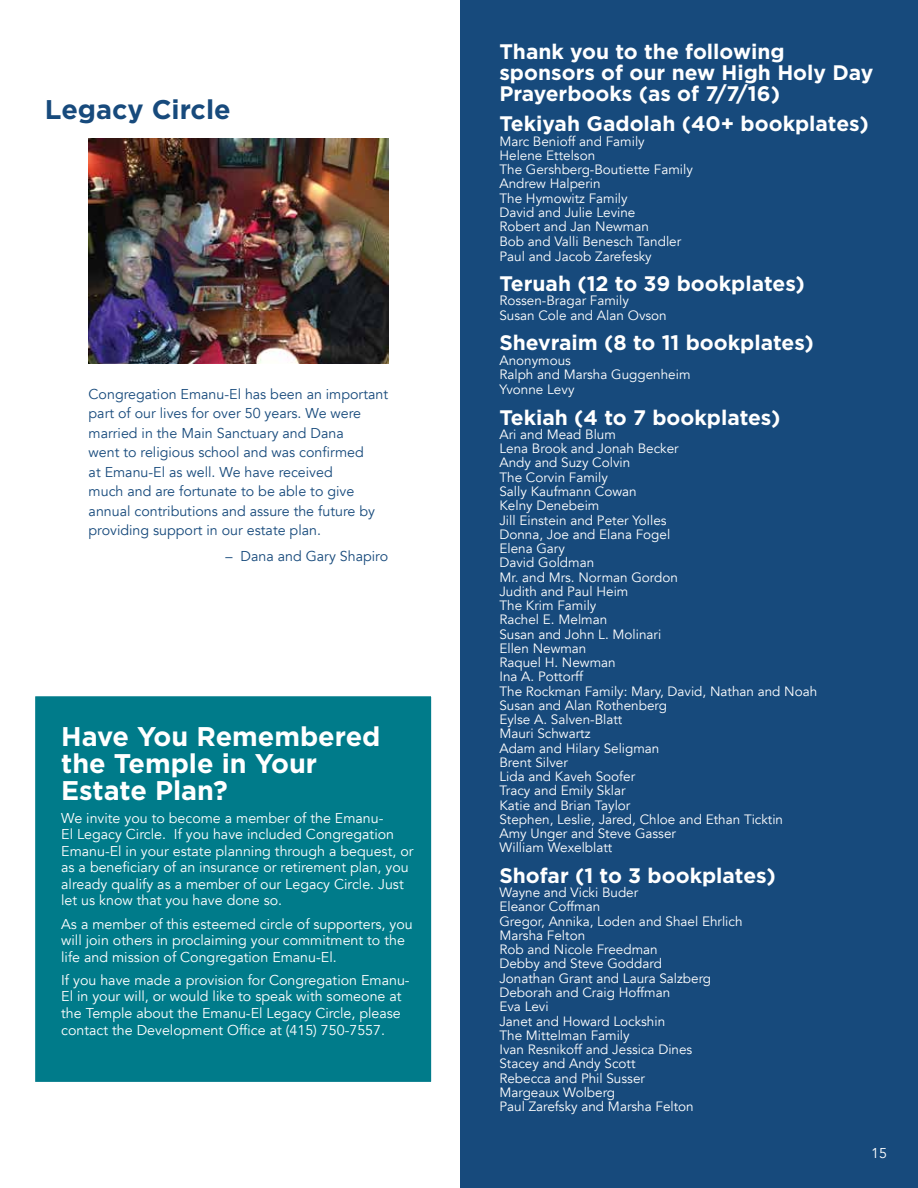
<style>
.page{position:relative;width:918px;height:1188px;background:#fff}
.page>*{position:absolute;margin:0;border:0;box-sizing:border-box;transform-origin:0 0}
.t1{font:700 27px/27px "Gotham";color:#fff}
.t2{font:700 27px "Gotham";color:#174a7c}
.t3{font:700 21px/21px "Gotham";color:#fff}
.t4{font:14.25px/16.5px "Avenir";color:#fff}
.t5{font:14.25px/19.5px "Avenir";color:#174a7c}
.t6{font:13.5px/14.2px "Avenir";color:#fff}
</style>
<div class="page">
<div style="left:34px;top:695px;width:399px;height:388px;background:#007b8a;border:2px solid #fff"></div>
<div style="left:460px;top:0;width:458px;height:1188px;background:#174a7c"></div>
<img style="left:89px;top:139px;width:299px;height:224px">
<h1 class="t2" style="left:45px;top:91px;width:187px">Legacy Circle</h1>
<p class="t5" style="left:89px;top:384px;width:301px">Congregation Emanu-El has been an important part of our lives for over 50 years. We were married in the Main Sanctuary and Dana<br>went to religious school and was confirmed<br>at Emanu-El as well. We have received<br>much and are fortunate to be able to give annual contributions and assure the future by providing support in our estate plan.</p>
<p class="t5" style="left:226px;top:547px;width:164px">– Dana and Gary Shapiro</p>
<h1 class="t1" style="left:61px;top:722px;width:321px">Have You Remembered the Temple in Your<br>Estate Plan?</h1>
<p class="t4" style="left:61px;top:810px;width:354px">We invite you to become a member of the Emanu-<br>El Legacy Circle. If you have included Congregation Emanu-El in your estate planning through a bequest, or as a beneficiary of an insurance or retirement plan, you already qualify as a member of our Legacy Circle. Just let us know that you have done so.</p>
<p class="t4" style="left:61px;top:916px;width:353px">As a member of this esteemed circle of supporters, you will join others in proclaiming your commitment to the life and mission of Congregation Emanu-El.</p>
<p class="t4" style="left:61px;top:972px;width:350px">If you have made a provision for Congregation Emanu-El in your will, or would like to speak with someone at the Temple about the Emanu-El Legacy Circle, please contact the Development Office at (415) 750-7557.</p>
<h2 class="t3" style="left:499px;top:41px;width:376px">Thank you to the following sponsors of our new High Holy Day<br>Prayerbooks (as of 7/7/16)</h2>
<h2 class="t3" style="left:499px;top:113px;width:371px">Tekiyah Gadolah (40+ bookplates)</h2>
<p class="t6" style="left:499px;top:134px;width:195px">Marc Benioff and Family<br>Helene Ettelson<br>The Gershberg-Boutiette Family<br>Andrew Halperin<br>The Hymowitz Family<br>David and Julie Levine<br>Robert and Jan Newman<br>Bob and Valli Benesch Tandler<br>Paul and Jacob Zarefesky</p>
<h2 class="t3" style="left:499px;top:273px;width:307px">Teruah (12 to 39 bookplates)</h2>
<p class="t6" style="left:499px;top:294px;width:169px">Rossen-Bragar Family<br>Susan Cole and Alan Ovson</p>
<h2 class="t3" style="left:499px;top:332px;width:316px">Shevraim (8 to 11 bookplates)</h2>
<p class="t6" style="left:499px;top:353px;width:193px;line-height:14.7px">Anonymous<br>Ralph and Marsha Guggenheim<br>Yvonne Levy</p>
<h2 class="t3" style="left:499px;top:407px;width:282px">Tekiah (4 to 7 bookplates)</h2>
<p class="t6" style="left:499px;top:427px;width:319px">Ari and Mead Blum<br>Lena Brook and Jonah Becker<br>Andy and Suzy Colvin<br>The Corvin Family<br>Sally Kaufmann Cowan<br>Kelny Denebeim<br>Jill Einstein and Peter Yolles<br>Donna, Joe and Elana Fogel<br>Elena Gary<br>David Goldman<br>Mr. and Mrs. Norman Gordon<br>Judith and Paul Heim<br>The Krim Family<br>Rachel E. Melman<br>Susan and John L. Molinari<br>Ellen Newman<br>Raquel H. Newman<br>Ina A. Pottorff<br>The Rockman Family: Mary, David, Nathan and Noah<br>Susan and Alan Rothenberg<br>Eylse A. Salven-Blatt<br>Mauri Schwartz<br>Adam and Hilary Seligman<br>Brent Silver<br>Lida and Kaveh Soofer<br>Tracy and Emily Sklar<br>Katie and Brian Taylor<br>Stephen, Leslie, Jared, Chloe and Ethan Ticktin<br>Amy Unger and Steve Gasser<br>William Wexelblatt</p>
<h2 class="t3" style="left:499px;top:865px;width:278px">Shofar (1 to 3 bookplates)</h2>
<p class="t6" style="left:499px;top:886px;width:245px">Wayne and Vicki Buder<br>Eleanor Coffman<br>Gregor, Annika, Loden and Shael Ehrlich<br>Marsha Felton<br>Rob and Nicole Freedman<br>Debby and Steve Goddard<br>Jonathan Grant and Laura Salzberg<br>Deborah and Craig Hoffman<br>Eva Levi<br>Janet and Howard Lockshin<br>The Mittelman Family<br>Ivan Resnikoff and Jessica Dines<br>Stacey and Andy Scott<br>Rebecca and Phil Susser<br>Margeaux Wolberg<br>Paul Zarefsky and Marsha Felton</p>
<p class="t4" style="left:871px;top:1145px;width:17px">15</p>
</div>
